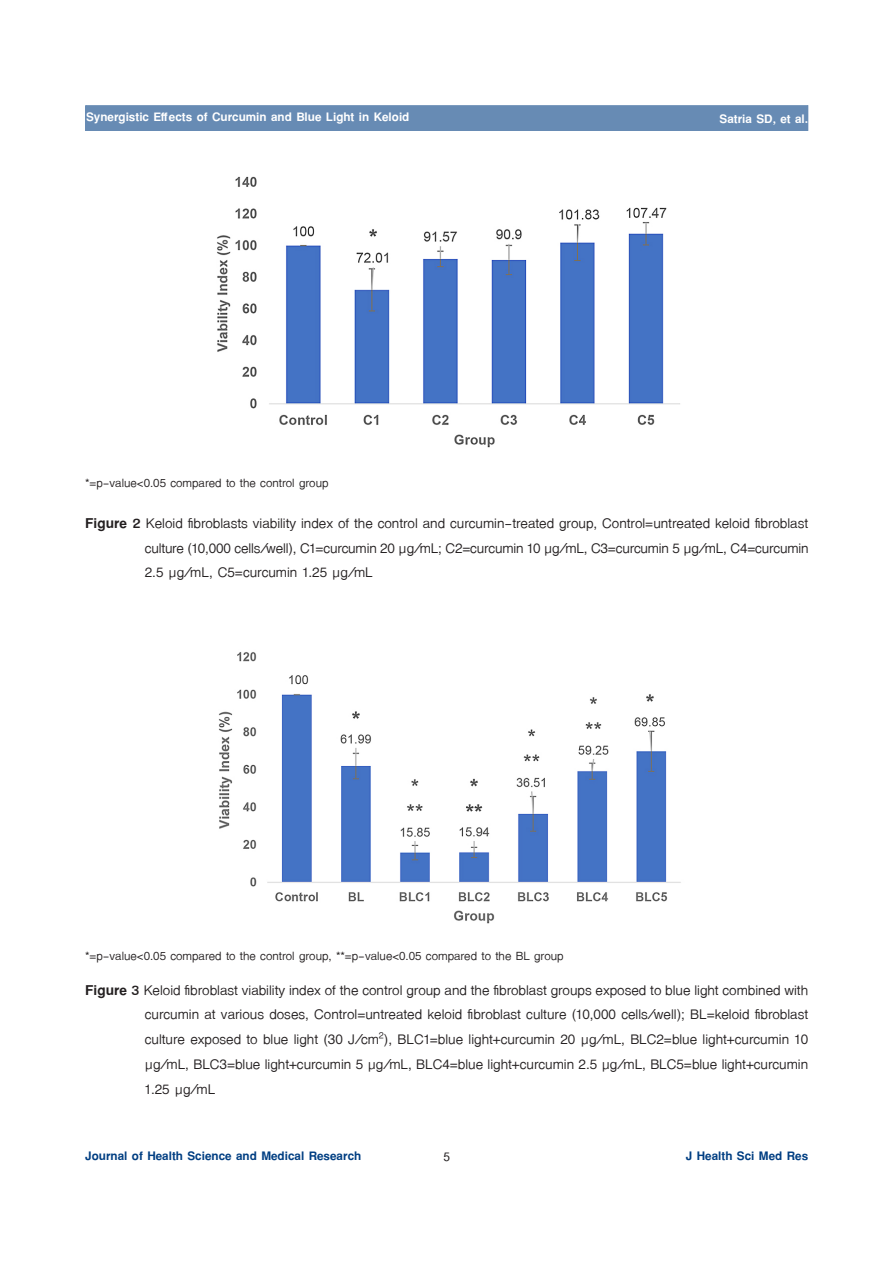
<style>
.page{position:relative;width:893px;height:1263px;background:#fff}
.page>*{position:absolute;margin:0;border:0;box-sizing:border-box;transform-origin:0 0}
._04__π_ÈÕ___ËÕß{font:21px/24.8px "TF Lanna";color:#231f20}
._04__π_ÈÕ___ËÕß-2{font:18px "TF Lanna";color:#231f20}
.t1{font:700 18px "TF Lanna";color:#fff}
.t2{font:700 18px "TF Lanna";color:#013e82}
.t3{font:700 18px "Cordia UPC";color:#231f20}
.s1{font-weight:700}
</style>
<div class="page">
<div style="left:86px;top:106px;width:722px;height:24px;background:#678bb4"></div>
<div style="left:85px;top:105px;width:723px;height:26px;border:1px solid #678bb4"></div>
<img style="left:217px;top:176px;width:463px;height:272px">
<img style="left:219px;top:652px;width:462px;height:272px">
<p class="t1" style="left:86px;top:106px;width:325px">Synergistic Effects of Curcumin and Blue Light in Keloid</p>
<p class="t1" style="left:720px;top:108px;width:90px">Satria SD, et al.</p>
<p class="_04__π_ÈÕ___ËÕß-2" style="left:85px;top:472px;width:245px">*=p-value&lt;0.05 compared to the control group</p>
<p class="_04__π_ÈÕ___ËÕß" style="left:85px;top:511px;width:724px"><span class="s1">Figure 2</span> Keloid fibroblasts viability index of the control and curcumin-treated group, Control=untreated keloid fibroblast</p>
<p class="_04__π_ÈÕ___ËÕß" style="left:145px;top:535px;width:665px">culture (10,000 cells/well), C1=curcumin 20 µg/mL; C2=curcumin 10 µg/mL, C3=curcumin 5 µg/mL, C4=curcumin<br>2.5 µg/mL, C5=curcumin 1.25 µg/mL</p>
<p class="_04__π_ÈÕ___ËÕß-2" style="left:85px;top:945px;width:480px">*=p-value&lt;0.05 compared to the control group, **=p-value&lt;0.05 compared to the BL group</p>
<p class="_04__π_ÈÕ___ËÕß" style="left:85px;top:978px;width:724px"><span class="s1">Figure 3</span> Keloid fibroblast viability index of the control group and the fibroblast groups exposed to blue light combined with</p>
<p class="_04__π_ÈÕ___ËÕß" style="left:145px;top:1002px;width:665px;text-align:justify">curcumin at various doses, Control=untreated keloid fibroblast culture (10,000 cells/well); BL=keloid fibroblast culture exposed to blue light (30 J/cm²), BLC1=blue light+curcumin 20 µg/mL, BLC2=blue light+curcumin 10 µg/mL, BLC3=blue light+curcumin 5 µg/mL, BLC4=blue light+curcumin 2.5 µg/mL, BLC5=blue light+curcumin 1.25 µg/mL</p>
<p class="t2" style="left:85px;top:1145px;width:277px">Journal of Health Science and Medical Research</p>
<p class="t3" style="left:443px;top:1146px;width:8px">5</p>
<p class="t2" style="left:686px;top:1145px;width:124px">J Health Sci Med Res</p>
</div>
